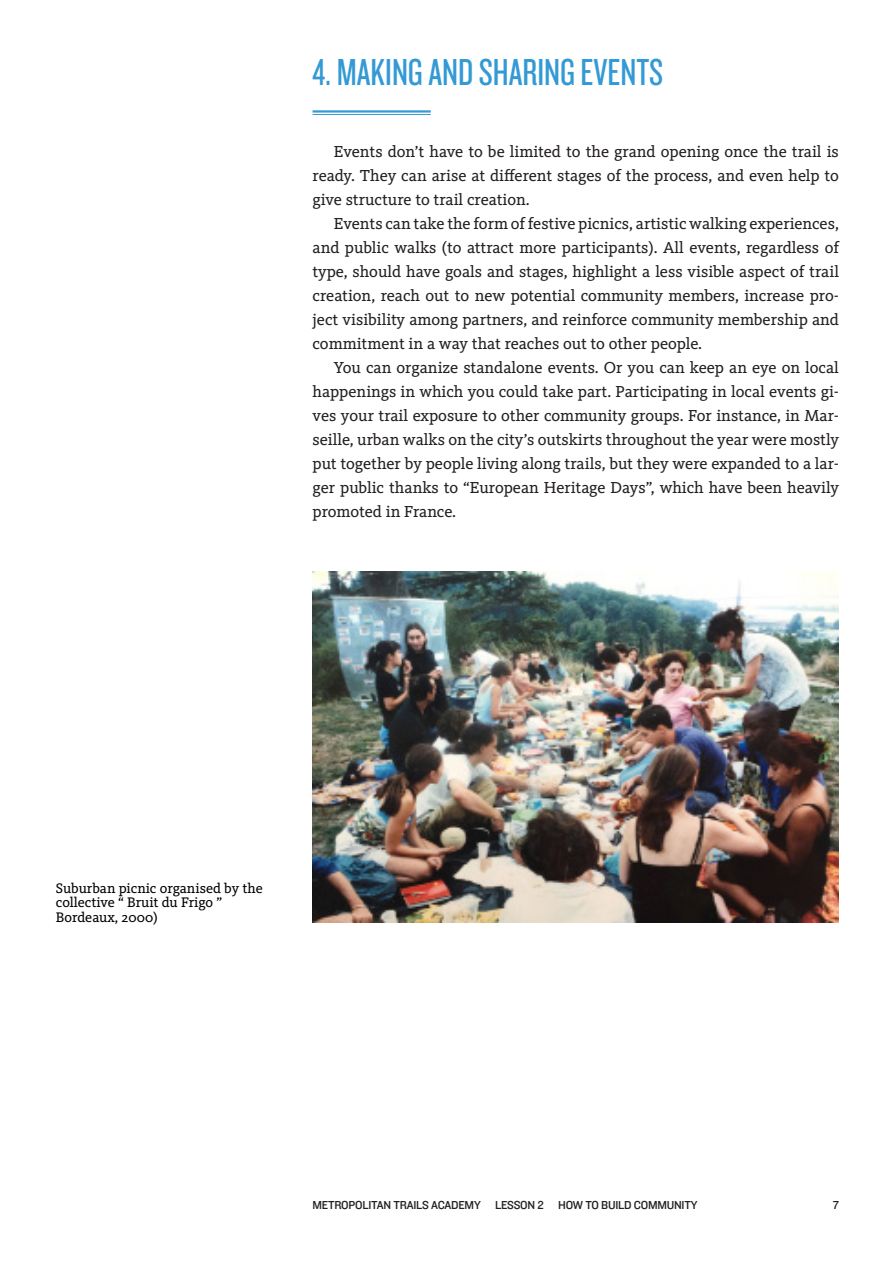
<style>
.page{position:relative;width:893px;height:1263px;background:#fff}
.page>*{position:absolute;margin:0;border:0;box-sizing:border-box;transform-origin:0 0}
.titres_parties{font:39px "Knockout HTF28 Junior Featherwt";color:#339ad5}
.texte_normal{font:16.5px/24px "Kievit Slab OT";color:#231f20;text-align:justify}
.Texte_Assignment{font:14.4px/14.2px "Kievit Slab OT";color:#000}
.t1{font:12px "Knockout HTF31 Junior Middlewt";letter-spacing:-.02em;color:#231f20}
</style>
<div class="page">
<hr style="left:313px;top:110px;width:118px;height:3px;background:#339ad5">
<hr style="left:313px;top:114px;width:118px;height:1px;background:#339ad5">
<img style="left:313px;top:572px;width:526px;height:351px">
<p class="titres_parties" style="left:313px;top:52px;width:352px">4. MAKING AND SHARING EVENTS</p>
<p class="texte_normal" style="left:313px;top:139px;width:528px;text-indent:21px">Events don’t have to be limited to the grand opening once the trail is ready. They can arise at different stages of the process, and even help to give structure to trail creation.</p>
<p class="texte_normal" style="left:313px;top:211px;width:529px;text-indent:21px">Events can take the form of festive picnics, artistic walking experiences, and public walks (to attract more participants). All events, regardless of type, should have goals and stages, highlight a less visible aspect of trail creation, reach out to new potential community members, increase pro&shy;ject visibility among partners, and reinforce community membership and commitment in a way that reaches out to other people.</p>
<p class="texte_normal" style="left:313px;top:355px;width:528px;text-indent:21px">You can organize standalone events. Or you can keep an eye on local happenings in which you could take part. Participating in local events gi&shy;ves your trail exposure to other community groups. For instance, in Mar&shy;seille, urban walks on the city’s outskirts throughout the year were mostly put together by people living along trails, but they were expanded to a lar&shy;ger public thanks to “European Heritage Days”, which have been heavily promoted in France.</p>
<p class="Texte_Assignment" style="left:56px;top:881px;width:208px">Suburban picnic organised by the collective “ Bruit du Frigo ”</p>
<p class="Texte_Assignment" style="left:56px;top:910px;width:103px">Bordeaux, 2000)</p>
<p class="t1" style="left:313px;top:1198px;width:386px">METROPOLITAN TRAILS ACADEMY LESSON 2 HOW TO BUILD COMMUNITY</p>
<p class="t1" style="left:833px;top:1198px;width:8px">7</p>
</div>
